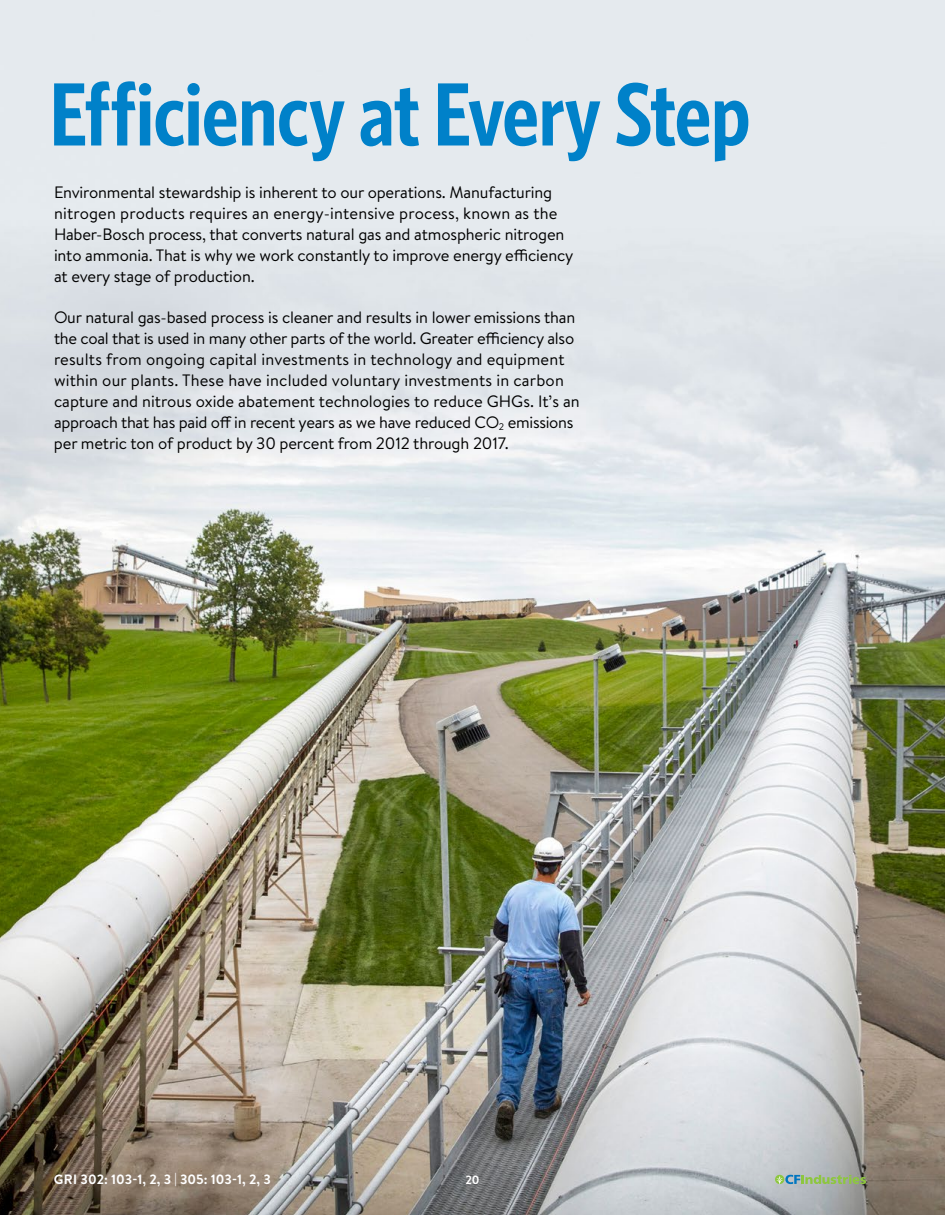
<style>
.page{position:relative;width:945px;height:1215px;background:#fff}
.page>*{position:absolute;margin:0;border:0;box-sizing:border-box;transform-origin:0 0}
.t1{font:600 90px "Whitney Condensed";letter-spacing:-.01em;color:#0081c9}
.t2{font:16.5px/21px "Brandon Text";letter-spacing:-.01em;color:#000}
.t3{font:700 13.5px "Brandon Text";color:#fff}
.t4{font:700 12px "Brandon Text";color:#fff}
</style>
<div class="page">
<img style="left:0;top:0;width:945px;height:1215px">
<svg style="left:775px;top:1175px;width:92px;height:9px"></svg>
<h1 class="t1" style="left:50px;top:55px;width:702px">Efficiency at Every Step</h1>
<p class="t2" style="left:54px;top:181px;width:521px">Environmental stewardship is inherent to our operations. Manufacturing nitrogen products requires an energy-intensive process, known as the Haber-Bosch process, that converts natural gas and atmospheric nitrogen into ammonia. That is why we work constantly to improve energy efficiency at every stage of production.</p>
<p class="t2" style="left:54px;top:306px;width:527px">Our natural gas-based process is cleaner and results in lower emissions than the coal that is used in many other parts of the world. Greater efficiency also results from ongoing capital investments in technology and equipment within our plants. These have included voluntary investments in carbon capture and nitrous oxide abatement technologies to reduce GHGs. It’s an approach that has paid off in recent years as we have reduced CO<sub>2</sub> emissions per metric ton of product by 30 percent from 2012 through 2017.</p>
<p class="t3" style="left:54px;top:1170px;width:218px">GRI 302: 103-1, 2, 3 | 305: 103-1, 2, 3</p>
<p class="t4" style="left:465px;top:1171px;width:16px">20</p>
</div>
